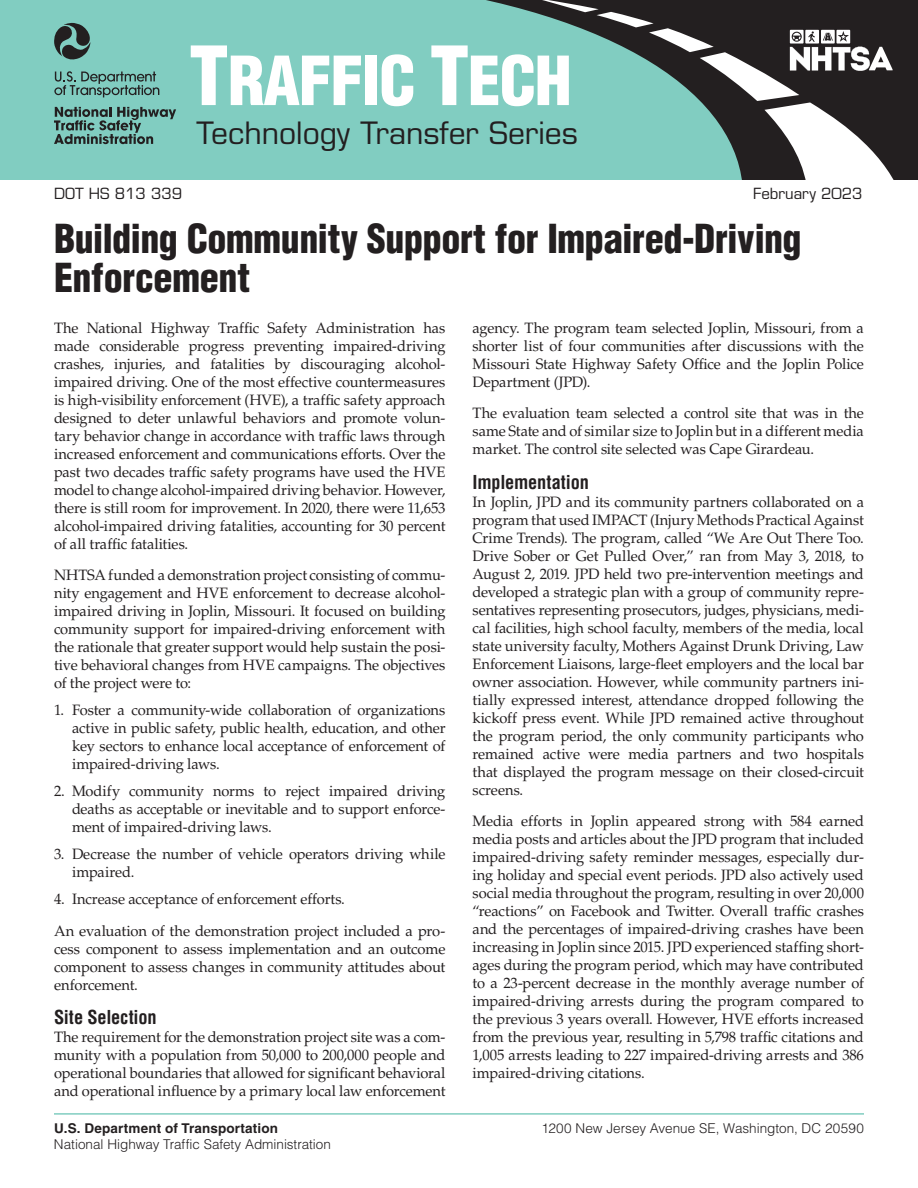
<style>
.page{position:relative;width:918px;height:1188px;background:#fff}
.page>*{position:absolute;margin:0;border:0;box-sizing:border-box;transform-origin:0 0}
.t1{font:900 condensed 66px "Helvetica LT Std";letter-spacing:-.02em;color:#fff}
.t2{font:900 condensed 39px/39px "Helvetica LT Std";letter-spacing:-.01em;color:#231f20}
.t3{font:30px "Eurostile LT Std";color:#231f20}
.HeadA{font:700 condensed 18.75px "Helvetica LT Std";letter-spacing:-.01em;color:#231f20}
.Body_Text{font:15px/18px "Palatino LT Std";letter-spacing:-.01em;color:#231f20;text-align:justify}
.t4{font:15px "Eurostile LT Std";color:#231f20}
.t5{font:300 13.5px "Helvetica LT Std";color:#231f20}
.t6{font:700 13.5px "Helvetica LT Std";letter-spacing:.01em;color:#231f20}
.s1{font-size:79.5px}
</style>
<div class="page">
<hr style="left:54px;top:1113px;width:810px;height:2px;background:#81cdc1">
<div style="left:0;top:0;width:918px;height:180px;background:#81cdc1"></div>
<svg style="left:486px;top:0;width:432px;height:180px"></svg>
<svg style="left:529px;top:0;width:367px;height:180px"></svg>
<svg style="left:54px;top:23px;width:37px;height:37px"></svg>
<svg style="left:54px;top:71px;width:105px;height:26px"></svg>
<svg style="left:54px;top:107px;width:122px;height:37px"></svg>
<h1 class="t1" style="left:189px;top:39px;width:384px"><span class="s1">T</span>RAFFIC <span class="s1">T</span>ECH</h1>
<h3 class="t3" style="left:196px;top:115px;width:383px">Technology Transfer Series</h3>
<p class="t4" style="left:54px;top:185px;width:130px">DOT HS 813 339</p>
<p class="t4" style="left:753px;top:185px;width:111px">February 2023</p>
<p class="t2" style="left:54px;top:219px;width:749px">Building Community Support for Impaired-Driving<br>Enforcement</p>
<p class="Body_Text" style="left:54px;top:319px;width:393px">The National Highway Traffic Safety Administration has made considerable progress preventing impaired-driving crashes, injuries, and fatalities by discouraging alcohol&shy;impaired driving. One of the most effective countermeasures is high-visibility enforcement (HVE), a traffic safety approach designed to deter unlawful behaviors and promote volun&shy;tary behavior change in accordance with traffic laws through increased enforcement and communications efforts. Over the past two decades traffic safety programs have used the HVE model to change alcohol-impaired driving behavior. However, there is still room for improvement. In 2020, there were 11,653 alcohol-impaired driving fatalities, accounting for 30 percent of all traffic fatalities.</p>
<p class="Body_Text" style="left:54px;top:566px;width:393px">NHTSA funded a demonstration project consisting of commu&shy;nity engagement and HVE enforcement to decrease alcohol&shy;impaired driving in Joplin, Missouri. It focused on building community support for impaired-driving enforcement with the rationale that greater support would help sustain the posi&shy;tive behavioral changes from HVE campaigns. The objectives of the project were to:</p>
<p class="Body_Text" style="left:72px;top:701px;width:375px;text-indent:-18px">1. Foster a community-wide collaboration of organizations active in public safety, public health, education, and other key sectors to enhance local acceptance of enforcement of impaired-driving laws.</p>
<p class="Body_Text" style="left:72px;top:782px;width:375px;text-indent:-18px">2. Modify community norms to reject impaired driving deaths as acceptable or inevitable and to support enforce&shy;ment of impaired-driving laws.</p>
<p class="Body_Text" style="left:72px;top:845px;width:375px;text-indent:-18px">3. Decrease the number of vehicle operators driving while impaired.</p>
<p class="Body_Text" style="left:54px;top:890px;width:292px">4. Increase acceptance of enforcement efforts.</p>
<p class="Body_Text" style="left:54px;top:922px;width:393px">An evaluation of the demonstration project included a pro&shy;cess component to assess implementation and an outcome component to assess changes in community attitudes about enforcement.</p>
<p class="HeadA" style="left:54px;top:1005px;width:104px">Site Selection</p>
<p class="Body_Text" style="left:54px;top:1028px;width:393px">The requirement for the demonstration project site was a com&shy;munity with a population from 50,000 to 200,000 people and operational boundaries that allowed for significant behavioral and operational influence by a primary local law enforcement</p>
<p class="Body_Text" style="left:472px;top:319px;width:393px">agency. The program team selected Joplin, Missouri, from a shorter list of four communities after discussions with the Missouri State Highway Safety Office and the Joplin Police Department (JPD).</p>
<p class="Body_Text" style="left:472px;top:404px;width:393px">The evaluation team selected a control site that was in the same State and of similar size to Joplin but in a different media market. The control site selected was Cape Girardeau.</p>
<p class="HeadA" style="left:472px;top:470px;width:118px">Implementation</p>
<p class="Body_Text" style="left:472px;top:493px;width:393px">In Joplin, JPD and its community partners collaborated on a program that used IMPACT (Injury Methods Practical Against Crime Trends). The program, called “We Are Out There Too.<br>Drive Sober or Get Pulled Over,” ran from May 3, 2018, to August 2, 2019. JPD held two pre-intervention meetings and developed a strategic plan with a group of community repre&shy;sentatives representing prosecutors, judges, physicians, medi&shy;cal facilities, high school faculty, members of the media, local state university faculty, Mothers Against Drunk Driving, Law Enforcement Liaisons, large-fleet employers and the local bar owner association. However, while community partners ini&shy;tially expressed interest, attendance dropped following the kickoff press event. While JPD remained active throughout the program period, the only community participants who remained active were media partners and two hospitals that displayed the program message on their closed-circuit screens.</p>
<p class="Body_Text" style="left:472px;top:812px;width:393px">Media efforts in Joplin appeared strong with 584 earned media posts and articles about the JPD program that included impaired-driving safety reminder messages, especially dur&shy;ing holiday and special event periods. JPD also actively used social media throughout the program, resulting in over 20,000 “reactions” on Facebook and Twitter. Overall traffic crashes and the percentages of impaired-driving crashes have been increasing in Joplin since 2015. JPD experienced staffing short&shy;ages during the program period, which may have contributed to a 23-percent decrease in the monthly average number of impaired-driving arrests during the program compared to the previous 3 years overall. However, HVE efforts increased from the previous year, resulting in 5,798 traffic citations and 1,005 arrests leading to 227 impaired-driving arrests and 386 impaired-driving citations.</p>
<p class="t6" style="left:54px;top:1120px;width:226px">U.S. Department of Transportation</p>
<p class="t5" style="left:541px;top:1120px;width:324px">1200 New Jersey Avenue SE, Washington, DC 20590</p>
<p class="t5" style="left:54px;top:1136px;width:279px">National Highway Traffic Safety Administration</p>
</div>
